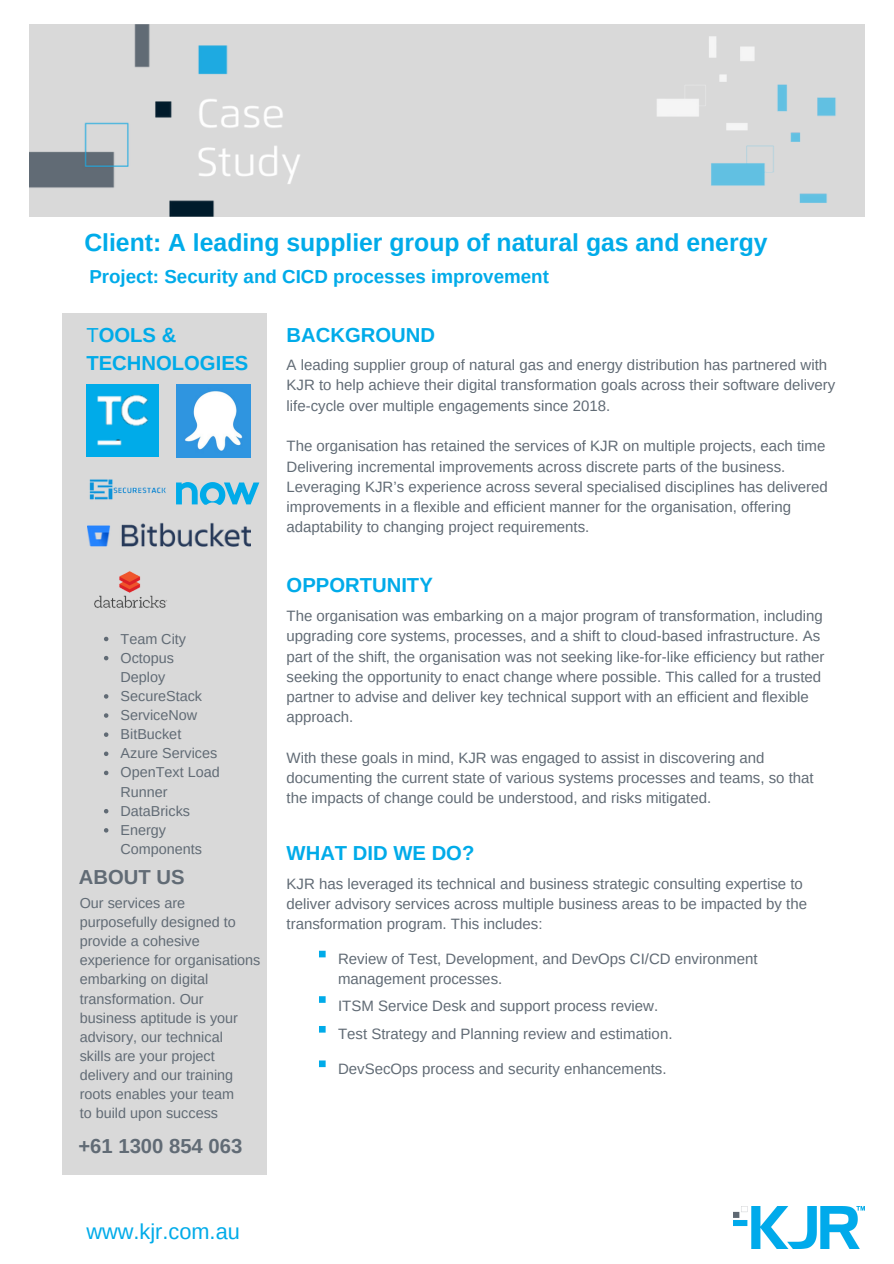
<style>
.page{position:relative;width:894px;height:1264px;background:#fff}
.page>*{position:absolute;margin:0;border:0;box-sizing:border-box;transform-origin:0 0}
.t1{font:700 24.75px "Arimo";color:#00abe9}
.t2{font:21.75px "Arimo";color:#00abe9}
.t3{font:700 20.25px/28.2px "Arimo";color:#00abe9}
.t4{font:700 20.25px "Arimo";color:#616b75}
.t5{font:700 18.75px "Arimo";color:#00abe9}
.t6{font:15px/20.2px "Arimo";color:#616b75}
.t7{font:14.4px/19.2px "Arimo";color:#616b75}
.s1{font-weight:400}
</style>
<div class="page">
<div style="left:62px;top:313px;width:204px;height:861px;background:#d9d9d9"></div>
<img style="left:86px;top:384px;width:72px;height:66px">
<img style="left:177px;top:384px;width:73px;height:73px">
<img style="left:86px;top:450px;width:95px;height:85px">
<svg style="left:176px;top:482px;width:83px;height:23px"></svg>
<div style="left:319px;top:950px;width:6px;height:7px;background:#00abe9"></div>
<svg style="left:319px;top:996px;width:6px;height:6px"></svg>
<div style="left:319px;top:1025px;width:6px;height:7px;background:#00abe9"></div>
<div style="left:319px;top:1060px;width:6px;height:7px;background:#00abe9"></div>
<img style="left:733px;top:1206px;width:131px;height:42px">
<div style="left:29px;top:24px;width:835px;height:192px;background:#d9d9d9"></div>
<img style="left:29px;top:24px;width:271px;height:192px">
<img style="left:711px;top:84px;width:125px;height:119px">
<img style="left:657px;top:36px;width:104px;height:95px">
<img style="left:94px;top:571px;width:73px;height:37px">
<img style="left:88px;top:520px;width:162px;height:27px">
<svg style="left:104px;top:636px;width:4px;height:5px"></svg>
<svg style="left:104px;top:656px;width:4px;height:4px"></svg>
<svg style="left:104px;top:694px;width:4px;height:4px"></svg>
<svg style="left:104px;top:713px;width:4px;height:4px"></svg>
<svg style="left:104px;top:732px;width:4px;height:5px"></svg>
<svg style="left:104px;top:751px;width:4px;height:5px"></svg>
<svg style="left:104px;top:770px;width:4px;height:5px"></svg>
<svg style="left:104px;top:809px;width:4px;height:4px"></svg>
<svg style="left:104px;top:828px;width:4px;height:4px"></svg>
<p class="t1" style="left:84px;top:228px;width:684px">Client: A leading supplier group of natural gas and energy</p>
<p class="t5" style="left:89px;top:266px;width:461px">Project: Security and CICD processes improvement</p>
<p class="t3" style="left:86px;top:321px;width:163px"><span class="s1">T</span>OOLS &amp;<br>TECHNOLOGIES</p>
<p class="t3" style="left:286px;top:321px;width:150px">BACKGROUND</p>
<p class="t6" style="left:286px;top:355px;width:550px">A leading supplier group of natural gas and energy distribution has partnered with<br>KJR to help achieve their digital transformation goals across their software delivery life-cycle over multiple engagements since 2018.</p>
<p class="t6" style="left:286px;top:436px;width:542px">The organisation has retained the services of KJR on multiple projects, each time Delivering incremental improvements across discrete parts of the business.<br>Leveraging KJR’s experience across several specialised disciplines has delivered improvements in a flexible and efficient manner for the organisation, offering adaptability to changing project requirements.</p>
<p class="t7" style="left:120px;top:629px;width:67px">Team City</p>
<p class="t7" style="left:120px;top:648px;width:55px">Octopus<br>Deploy</p>
<p class="t7" style="left:120px;top:686px;width:83px">SecureStack</p>
<p class="t7" style="left:120px;top:705px;width:78px">ServiceNow</p>
<p class="t7" style="left:120px;top:724px;width:62px">BitBucket</p>
<p class="t7" style="left:120px;top:743px;width:98px">Azure Services</p>
<p class="t7" style="left:120px;top:762px;width:101px">OpenText Load<br>Runner</p>
<p class="t7" style="left:120px;top:801px;width:71px">DataBricks</p>
<p class="t7" style="left:120px;top:820px;width:83px">Energy<br>Components</p>
<p class="t4" style="left:79px;top:865px;width:107px">ABOUT US</p>
<p class="t7" style="left:80px;top:893px;width:107px">Our services are</p>
<p class="t7" style="left:80px;top:912px;width:157px">purposefully designed to</p>
<p class="t7" style="left:80px;top:931px;width:121px">provide a cohesive</p>
<h4 class="t7" style="left:80px;top:950px;width:182px">experience for organisations embarking on digital transformation. Our business aptitude is your</h4>
<h3 class="t7" style="left:80px;top:1027px;width:145px">advisory, our technical</h3>
<h2 class="t7" style="left:80px;top:1046px;width:137px">skills are your project</h2>
<p class="t7" style="left:80px;top:1065px;width:155px">delivery and our training</p>
<p class="t7" style="left:80px;top:1084px;width:156px">roots enables your team</p>
<h2 class="t7" style="left:80px;top:1103px;width:140px">to build upon success</h2>
<p class="t4" style="left:78px;top:1134px;width:165px">+61 1300 854 063</p>
<h2 class="t3" style="left:286px;top:570px;width:148px">OPPORTUNITY</h2>
<p class="t6" style="left:286px;top:606px;width:539px">The organisation was embarking on a major program of transformation, including upgrading core systems, processes, and a shift to cloud-based infrastructure. As part of the shift, the organisation was not seeking like-for-like efficiency but rather seeking the opportunity to enact change where possible. This called for a trusted partner to advise and deliver key technical support with an efficient and flexible approach.</p>
<p class="t6" style="left:286px;top:747px;width:528px">With these goals in mind, KJR was engaged to assist in discovering and documenting the current state of various systems processes and teams, so that the impacts of change could be understood, and risks mitigated.</p>
<p class="t3" style="left:286px;top:838px;width:189px">WHAT DID WE DO?</p>
<p class="t6" style="left:286px;top:873px;width:522px">KJR has leveraged its technical and business strategic consulting expertise to deliver advisory services across multiple business areas to be impacted by the transformation program. This includes:</p>
<p class="t6" style="left:338px;top:948px;width:421px">Review of Test, Development, and DevOps CI/CD environment management processes.</p>
<p class="t6" style="left:338px;top:995px;width:321px">ITSM Service Desk and support process review.</p>
<p class="t6" style="left:338px;top:1024px;width:336px">Test Strategy and Planning review and estimation.</p>
<p class="t6" style="left:338px;top:1058px;width:330px">DevSecOps process and security enhancements.</p>
<h2 class="t2" style="left:86px;top:1218px;width:155px">www.kjr.com.au</h2>
</div>
